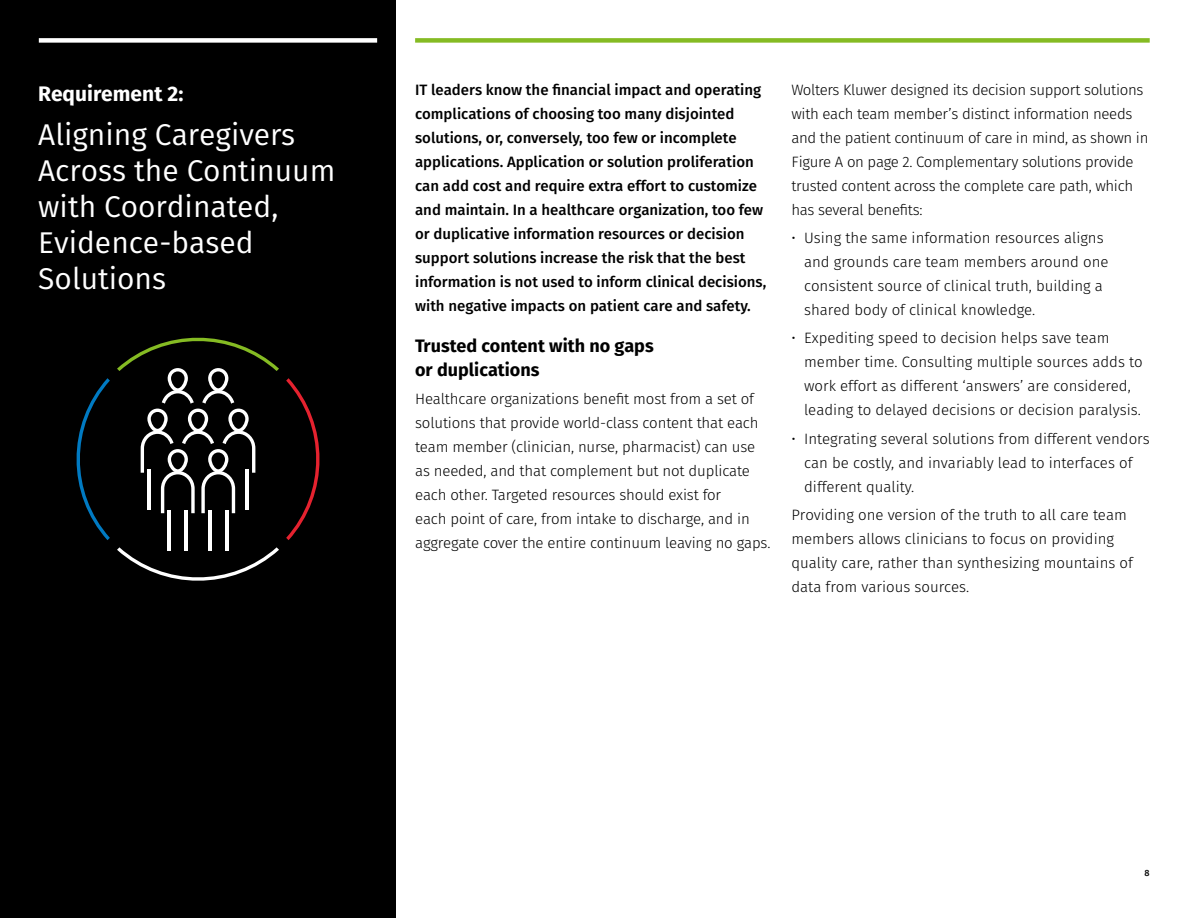
<style>
.page{position:relative;width:1188px;height:918px;background:#fff}
.page>*{position:absolute;margin:0;border:0;box-sizing:border-box;transform-origin:0 0}
.Subhead_1-16_20{font:30px/36px "Fira Sans";color:#fff}
.Subhead_1-16_20-2{font:700 21px "Fira Sans";color:#fff}
.Subhead_2_-_12_16_Bold{font:700 18px/24px "Fira Sans";color:#000}
.Body_text_larger_-_10_16_light{font:300 15px/24px "Fira Sans";letter-spacing:-.01em;color:#000}
.Body_text_larger_-_10_16_light-2{font:500 15px/24px "Fira Sans";color:#000}
.t1{font:500 9px "Fira Sans";color:#000}
</style>
<div class="page">
<div style="left:0;top:0;width:396px;height:918px;background:#000"></div>
<svg style="left:77px;top:378px;width:33px;height:162px"></svg>
<svg style="left:117px;top:547px;width:162px;height:34px"></svg>
<svg style="left:286px;top:378px;width:34px;height:162px"></svg>
<hr style="left:185px;top:510px;width:3px;height:40px;background:#fff">
<hr style="left:168px;top:510px;width:3px;height:40px;background:#fff">
<hr style="left:225px;top:510px;width:3px;height:40px;background:#fff">
<hr style="left:208px;top:510px;width:4px;height:40px;background:#fff">
<svg style="left:117px;top:338px;width:162px;height:175px"></svg>
<div style="left:39px;top:38px;width:338px;height:5px;background:#fff"></div>
<div style="left:415px;top:38px;width:735px;height:5px;background:#85bb23"></div>
<p class="Subhead_1-16_20-2" style="left:38px;top:76px;width:147px">Requirement 2:</p>
<p class="Subhead_1-16_20" style="left:38px;top:116px;width:299px">Aligning Caregivers<br>Across the Continuum with Coordinated,<br>Evidence-based<br>Solutions</p>
<p class="Body_text_larger_-_10_16_light-2" style="left:415px;top:77px;width:353px">IT leaders know the financial impact and operating complications of choosing too many disjointed solutions, or, conversely, too few or incomplete applications. Application or solution proliferation can add cost and require extra effort to customize and maintain. In a healthcare organization, too few or duplicative information resources or decision support solutions increase the risk that the best information is not used to inform clinical decisions, with negative impacts on patient care and safety.</p>
<p class="Subhead_2_-_12_16_Bold" style="left:415px;top:332px;width:240px">Trusted content with no gaps or duplications</p>
<p class="Body_text_larger_-_10_16_light" style="left:415px;top:387px;width:357px">Healthcare organizations benefit most from a set of solutions that provide world-class content that each team member (clinician, nurse, pharmacist) can use as needed, and that complement but not duplicate each other. Targeted resources should exist for<br>each point of care, from intake to discharge, and in aggregate cover the entire continuum leaving no gaps.</p>
<p class="Body_text_larger_-_10_16_light" style="left:791px;top:78px;width:359px">Wolters Kluwer designed its decision support solutions with each team member’s distinct information needs and the patient continuum of care in mind, as shown in Figure A on page 2. Complementary solutions provide trusted content across the complete care path, which has several benefits:</p>
<p class="Body_text_larger_-_10_16_light" style="left:804px;top:226px;width:306px;text-indent:-13px">• Using the same information resources aligns and grounds care team members around one consistent source of clinical truth, building a shared body of clinical knowledge.</p>
<p class="Body_text_larger_-_10_16_light" style="left:804px;top:326px;width:340px;text-indent:-13px">• Expediting speed to decision helps save team member time. Consulting multiple sources adds to work effort as different ‘answers’ are considered, leading to delayed decisions or decision paralysis.</p>
<p class="Body_text_larger_-_10_16_light" style="left:804px;top:426px;width:347px;text-indent:-13px">• Integrating several solutions from different vendors can be costly, and invariably lead to interfaces of different quality.</p>
<p class="Body_text_larger_-_10_16_light" style="left:791px;top:503px;width:343px">Providing one version of the truth to all care team members allows clinicians to focus on providing quality care, rather than synthesizing mountains of data from various sources.</p>
<p class="t1" style="left:1145px;top:866px;width:7px">8</p>
</div>
